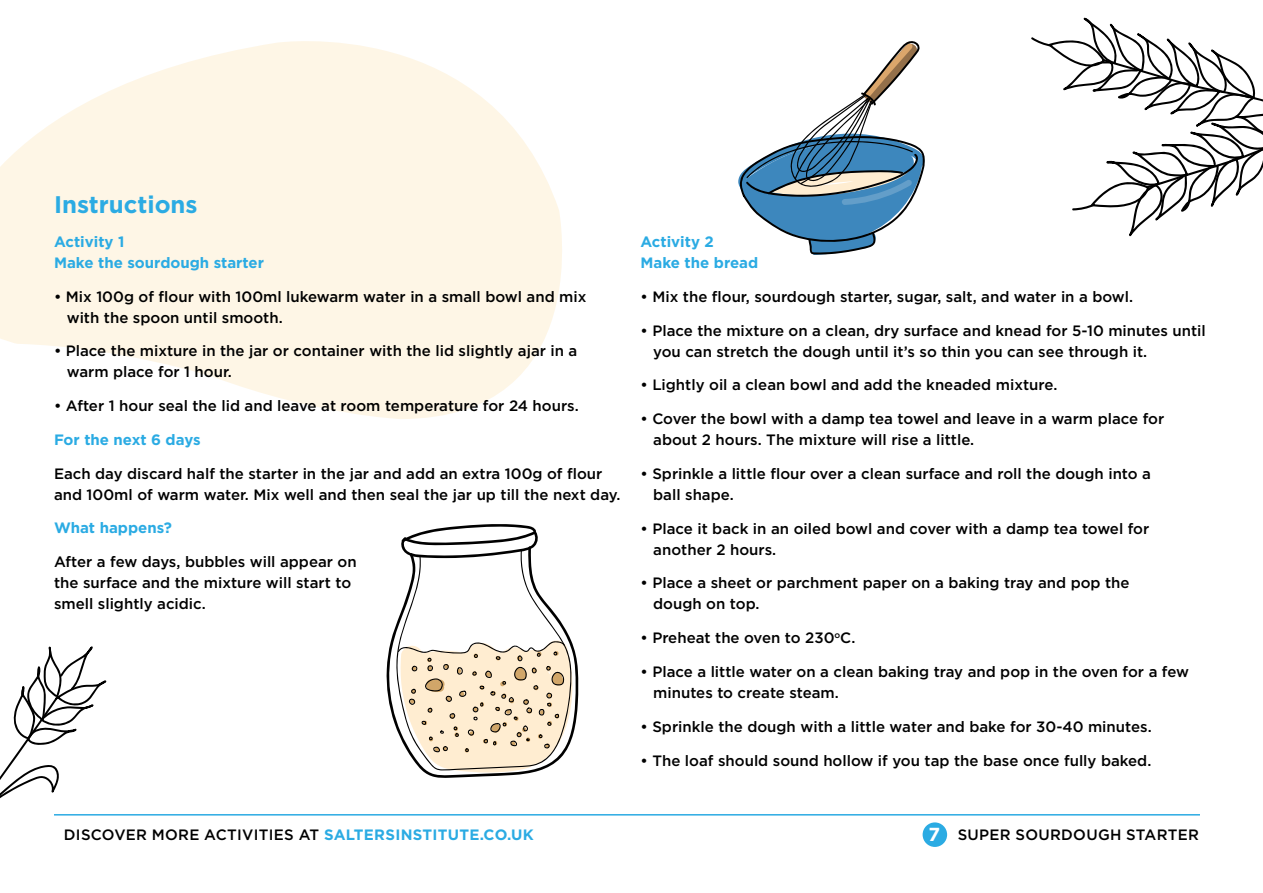
<style>
.page{position:relative;width:1263px;height:893px;background:#fff}
.page>*{position:absolute;margin:0;border:0;box-sizing:border-box;transform-origin:0 0}
.t1{font:700 24px "Gotham Pro";color:#2babe3}
.t2{font:500 15px/21px "Gotham Pro";color:#000}
.t3{font:700 15px/21px "Gotham Pro";color:#2babe3}
.t4{font:500 15px "Gotham Pro";letter-spacing:.02em;color:#000}
.s1{font-weight:700;color:#2babe3}
.s2{font-weight:700;font-size:18.9px;color:#fff}
</style>
<div class="page">
<svg style="left:0;top:41px;width:562px;height:378px;fill:#fef6e6"></svg>
<hr style="left:54px;top:814px;width:1146px;height:1px;background:#2babe3">
<div style="left:923px;top:822px;width:24px;height:25px;background:#2babe3;border-radius:50%"></div>
<svg style="left:0;top:646px;width:107px;height:170px"></svg>
<svg style="left:1031px;top:17px;width:232px;height:220px"></svg>
<svg style="left:738px;top:41px;width:187px;height:214px"></svg>
<svg style="left:386px;top:524px;width:192px;height:254px"></svg>
<h1 class="t1" style="left:54px;top:191px;width:145px">Instructions</h1>
<p class="t3" style="left:54px;top:231px;width:211px">Activity 1<br>Make the sourdough starter</p>
<p class="t2" style="left:67px;top:285px;width:521px;text-indent:-13px">• Mix 100g of flour with 100ml lukewarm water in a small bowl and mix with the spoon until smooth.</p>
<p class="t2" style="left:67px;top:340px;width:512px;text-indent:-13px">• Place the mixture in the jar or container with the lid slightly ajar in a warm place for 1 hour.</p>
<p class="t2" style="left:54px;top:395px;width:526px">• After 1 hour seal the lid and leave at room temperature for 24 hours.</p>
<p class="t3" style="left:54px;top:429px;width:148px">For the next 6 days</p>
<p class="t2" style="left:54px;top:462px;width:568px">Each day discard half the starter in the jar and add an extra 100g of flour and 100ml of warm water. Mix well and then seal the jar up till the next day.</p>
<p class="t3" style="left:54px;top:517px;width:119px">What happens?</p>
<p class="t2" style="left:54px;top:551px;width:304px">After a few days, bubbles will appear on the surface and the mixture will start to smell slightly acidic.</p>
<p class="t3" style="left:640px;top:231px;width:119px">Activity 2<br>Make the bread</p>
<p class="t2" style="left:640px;top:286px;width:494px">• Mix the flour, sourdough starter, sugar, salt, and water in a bowl.</p>
<p class="t2" style="left:653px;top:319px;width:554px;text-indent:-13px">• Place the mixture on a clean, dry surface and knead for 5-10 minutes until you can stretch the dough until it’s so thin you can see through it.</p>
<p class="t2" style="left:640px;top:374px;width:418px">• Lightly oil a clean bowl and add the kneaded mixture.</p>
<p class="t2" style="left:653px;top:408px;width:512px;text-indent:-13px">• Cover the bowl with a damp tea towel and leave in a warm place for about 2 hours. The mixture will rise a little.</p>
<p class="t2" style="left:653px;top:463px;width:499px;text-indent:-13px">• Sprinkle a little flour over a clean surface and roll the dough into a ball shape.</p>
<p class="t2" style="left:653px;top:517px;width:498px;text-indent:-13px">• Place it back in an oiled bowl and cover with a damp tea towel for another 2 hours.</p>
<p class="t2" style="left:653px;top:572px;width:478px;text-indent:-13px">• Place a sheet or parchment paper on a baking tray and pop the dough on top.</p>
<p class="t2" style="left:640px;top:627px;width:216px">• Preheat the oven to 230<sup>o</sup>C.</p>
<p class="t2" style="left:653px;top:661px;width:537px;text-indent:-13px">• Place a little water on a clean baking tray and pop in the oven for a few minutes to create steam.</p>
<p class="t2" style="left:640px;top:716px;width:513px">• Sprinkle the dough with a little water and bake for 30-40 minutes.</p>
<p class="t2" style="left:640px;top:749px;width:512px">• The loaf should sound hollow if you tap the base once fully baked.</p>
<p class="t4" style="left:64px;top:826px;width:471px">DISCOVER MORE ACTIVITIES AT <span class="s1">SALTERSINSTITUTE.CO.UK</span></p>
<p class="t4" style="left:928px;top:826px;width:272px"><span class="s2">7</span> SUPER SOURDOUGH STARTER</p>
</div>
